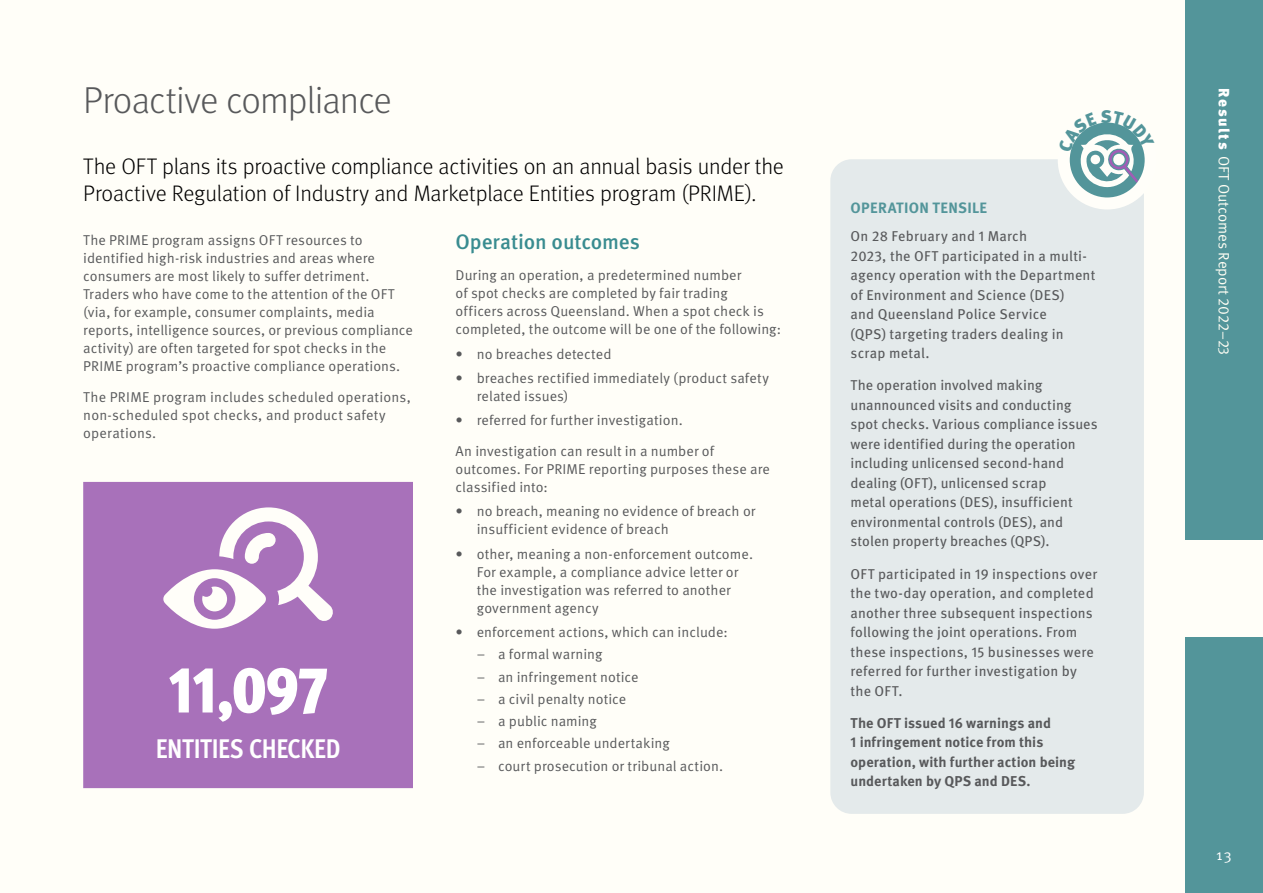
<style>
.page{position:relative;width:1263px;height:893px;background:#fffef8}
.page>*{position:absolute;margin:0;border:0;box-sizing:border-box;transform-origin:0 0}
.t1{font:900 condensed 66px "Meta Pro";color:#fff}
.t2{font:300 37.5px "Meta Pro";letter-spacing:-.025em;color:#58595b}
.t3{font:700 condensed 27px "Meta Pro";letter-spacing:-.015em;color:#fff}
.t4{font:300 22.5px/27px "Meta Pro";letter-spacing:-.01em;color:#000}
.t5{font:500 21px "Meta Pro";letter-spacing:-.005em;color:#398c90}
.t6{font:15px "Meta Pro Norm";color:#fffef4}
.t7{font:700 15px "Meta Pro";letter-spacing:.02em;color:#53959a}
.t8{font:15px "Meta Pro Norm";color:#fff}
.t9{font:14.25px/18px "Meta Pro Norm";letter-spacing:.005em;color:#58595b}
.t10{font:14.25px/19.5px "Meta Pro";letter-spacing:.01em;color:#58595b}
.t11{font:700 14.25px/19.5px "Meta Pro";letter-spacing:.005em;color:#58595b}
.s1{font-family:"Meta Pro";font-weight:900;color:#fff}
</style>
<div class="page">
<div style="left:1186px;top:637px;width:77px;height:256px;background:#53959a"></div>
<div style="left:1186px;top:0;width:77px;height:540px;background:#53959a"></div>
<div style="left:83px;top:482px;width:330px;height:306px;background:#a871ba"></div>
<svg style="left:163px;top:507px;width:171px;height:122px"></svg>
<div style="left:830px;top:159px;width:314px;height:655px;background:#e4eaeb;border-radius:21px"></div>
<svg style="left:1064px;top:117px;width:87px;height:86px"></svg>
<div style="left:1058px;top:111px;width:99px;height:98px;border:12px solid #fffef9;border-radius:50%"></div>
<svg style="left:1058px;top:111px;width:96px;height:82px"></svg>
<h2 class="t2" style="left:83px;top:73px;width:310px">Proactive compliance</h2>
<h3 class="t4" style="left:83px;top:152px;width:702px">The OFT plans its proactive compliance activities on an annual basis under the<br>Proactive Regulation of Industry and Marketplace Entities program (PRIME).</h3>
<p class="t9" style="left:83px;top:230px;width:331px">The PRIME program assigns OFT resources to identified high‑risk industries and areas where consumers are most likely to suffer detriment.<br>Traders who have come to the attention of the OFT (via, for example, consumer complaints, media reports, intelligence sources, or previous compliance activity) are often targeted for spot checks in the PRIME program’s proactive compliance operations.</p>
<p class="t9" style="left:83px;top:387px;width:329px">The PRIME program includes scheduled operations, non‑scheduled spot checks, and product safety operations.</p>
<h3 class="t5" style="left:455px;top:226px;width:186px">Operation outcomes</h3>
<p class="t9" style="left:455px;top:265px;width:327px">During an operation, a predetermined number<br>of spot checks are completed by fair trading<br>officers across Queensland. When a spot check is completed, the outcome will be one of the following:</p>
<p class="t9" style="left:455px;top:344px;width:157px">• no breaches detected</p>
<p class="t9" style="left:477px;top:368px;width:294px;text-indent:-21px">• breaches rectified immediately (product safety related issues)</p>
<p class="t9" style="left:455px;top:404px;width:260px;line-height:30.8px">• referred for further investigation.<br>An investigation can result in a number of</p>
<p class="t9" style="left:455px;top:459px;width:316px">outcomes. For PRIME reporting purposes these are classified into:</p>
<p class="t9" style="left:477px;top:502px;width:280px;text-indent:-21px">• no breach, meaning no evidence of breach or insufficient evidence of breach</p>
<p class="t9" style="left:477px;top:544px;width:278px;text-indent:-21px">• other, meaning a non‑enforcement outcome.<br>For example, a compliance advice letter or the investigation was referred to another government agency</p>
<p class="t9" style="left:455px;top:622px;width:274px">• enforcement actions, which can include:</p>
<p class="t9" style="left:477px;top:645px;width:127px">– a formal warning</p>
<p class="t9" style="left:477px;top:667px;width:163px">– an infringement notice</p>
<p class="t9" style="left:477px;top:689px;width:151px">– a civil penalty notice</p>
<p class="t9" style="left:477px;top:711px;width:122px">– a public naming</p>
<p class="t9" style="left:477px;top:734px;width:195px">– an enforceable undertaking</p>
<p class="t9" style="left:477px;top:756px;width:248px">– court prosecution or tribunal action.</p>
<h1 class="t1" style="left:168px;top:637px;width:161px">11,097</h1>
<h3 class="t3" style="left:156px;top:728px;width:186px">ENTITIES CHECKED</h3>
<p class="t7" style="left:850px;top:196px;width:138px">OPERATION TENSILE</p>
<p class="t10" style="left:850px;top:226px;width:246px">On 28 February and 1 March<br>2023, the OFT participated in a multi&shy;agency operation with the Department of Environment and Science (DES)<br>and Queensland Police Service<br>(QPS) targeting traders dealing in scrap metal.</p>
<p class="t10" style="left:850px;top:375px;width:249px">The operation involved making unannounced visits and conducting spot checks. Various compliance issues were identified during the operation including unlicensed second-hand dealing (OFT), unlicensed scrap<br>metal operations (DES), insufficient environmental controls (DES), and stolen property breaches (QPS).</p>
<p class="t10" style="left:850px;top:563px;width:248px">OFT participated in 19 inspections over the two-day operation, and completed another three subsequent inspections following the joint operations. From these inspections, 15 businesses were referred for further investigation by the OFT.</p>
<p class="t11" style="left:850px;top:712px;width:226px">The OFT issued 16 warnings and<br>1 infringement notice from this operation, with further action being undertaken by QPS and DES.</p>
<p class="t6" style="left:1235px;top:88px;width:268px;rotate:90deg"><span class="s1">Results</span> OFT Outcomes Report 2022–23</p>
<p class="t8" style="left:1216px;top:843px;width:17px">13</p>
</div>
